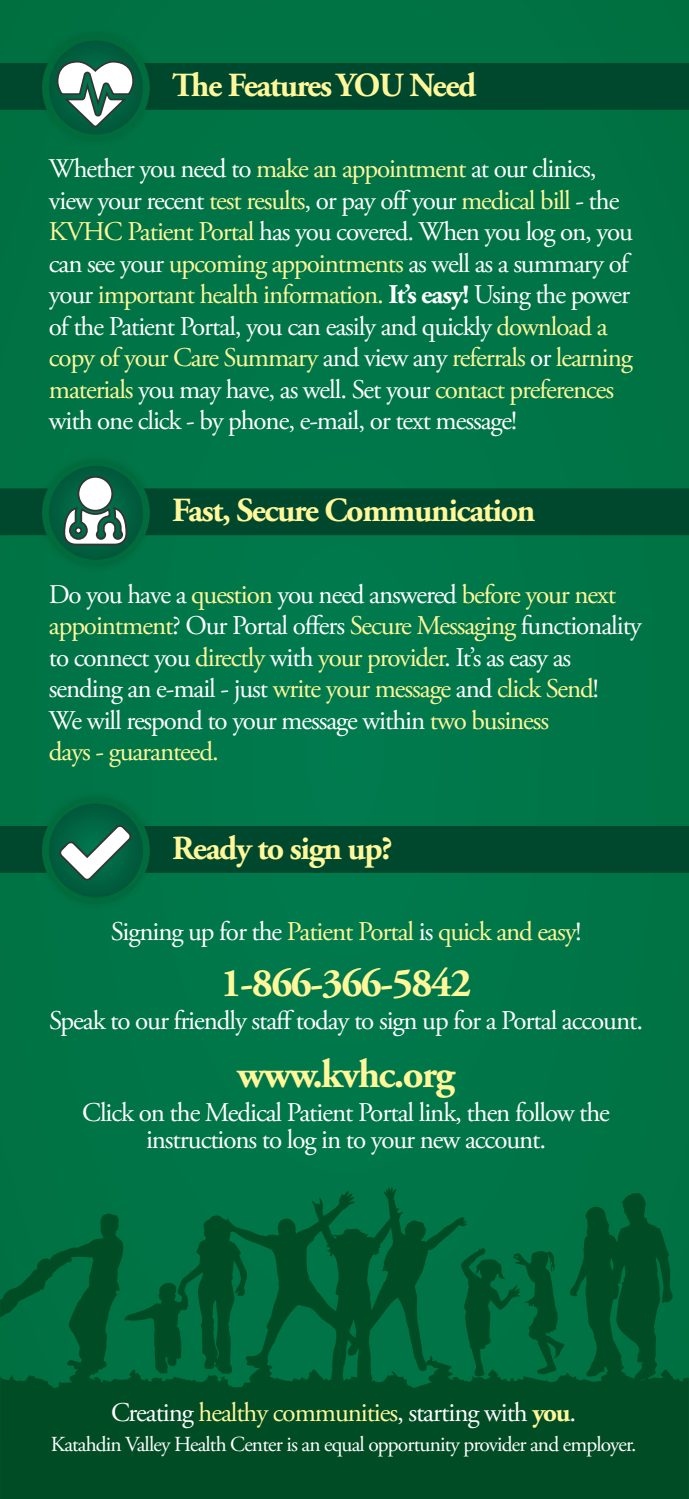
<style>
.page{position:relative;width:689px;height:1499px;background:#fff}
.page>*{position:absolute;margin:0;border:0;box-sizing:border-box;transform-origin:0 0}
.t1{font:700 40.5px "Adobe Garamond Pro";letter-spacing:-.04em;color:#fff79a}
.t2{font:700 33.75px "Adobe Garamond Pro";letter-spacing:-.04em;color:#fff79a}
.t3{font:27px/31.5px "Adobe Garamond Pro";letter-spacing:-.04em;color:#fff}
.t4{font:27px "Adobe Garamond Pro";letter-spacing:-.04em;color:#fff79a}
.t5{font:21.38px "Adobe Garamond Pro";letter-spacing:-.04em;color:#fff}
.s1{color:#fff79a}
.s2{font-weight:700}
.s3{color:#fff}
.s4{font-weight:700;color:#fff79a}
</style>
<div class="page">
<div style="left:0;top:0;width:688px;height:1498px;background:#007547"></div>
<div style="left:35px;top:27px;width:122px;height:121px;background:#007042"></div>
<div style="left:42px;top:34px;width:108px;height:107px;background:#006838;border-radius:50%"></div>
<div style="left:42px;top:459px;width:108px;height:107px;background:#006838;border-radius:50%"></div>
<div style="left:42px;top:797px;width:108px;height:107px;background:#006838;border-radius:50%"></div>
<div style="left:49px;top:40px;width:94px;height:94px;background:#015c3d;border-radius:47px"></div>
<div style="left:49px;top:466px;width:94px;height:94px;background:#015b3c;border-radius:47px"></div>
<div style="left:49px;top:803px;width:94px;height:94px;background:#015c3d;border-radius:47px"></div>
<svg style="left:0;top:1188px;width:688px;height:310px;fill:#004c25"></svg>
<svg style="left:460px;top:1248px;width:104px;height:128px"></svg>
<svg style="left:0;top:60px;width:688px;height:69px"></svg>
<svg style="left:0;top:476px;width:688px;height:70px"></svg>
<svg style="left:0;top:824px;width:688px;height:57px"></svg>
<p class="t2" style="left:172px;top:66px;width:305px">The Features YOU Need</p>
<p class="t3" style="left:49px;top:154px;width:585px">Whether you need to <span class="s1">make an appointment</span> at our clinics, view your recent <span class="s1">test results</span>, or pay off your <span class="s1">medical bill</span> - the <span class="s1">KVHC Patient Portal</span> has you covered. When you log on, you can see your <span class="s1">upcoming appointments</span> as well as a summary of your <span class="s1">important health information.</span> <span class="s2">It’s easy!</span> Using the power of the Patient Portal, you can easily and quickly <span class="s1">download a copy of your Care Summary</span> and view any <span class="s1">referrals</span> or <span class="s1">learning materials</span> you may have, as well. Set your <span class="s1">contact preferences </span>with one click - by phone, e-mail, or text message!</p>
<p class="t2" style="left:172px;top:491px;width:365px">Fast, Secure Communication</p>
<p class="t3" style="left:49px;top:579px;width:594px">Do you have a <span class="s1">question</span> you need answered <span class="s1">before your next appointment</span>? Our Portal offers <span class="s1">Secure Messaging</span> functionality to connect you <span class="s1">directly</span> with <span class="s1">your provider</span>. It’s as easy as sending an e-mail - just <span class="s1">write your message</span> and <span class="s1">click Send</span>!</p>
<p class="t3" style="left:49px;top:705px;width:502px">We will respond to your message within <span class="s1">two business</span></p>
<p class="t4" style="left:49px;top:735px;width:171px">days - guaranteed.</p>
<p class="t2" style="left:172px;top:828px;width:222px">Ready to sign up?</p>
<p class="t4" style="left:111px;top:915px;width:472px"><span class="s3">Signing up for the</span> Patient Portal <span class="s3">is</span> quick and easy<span class="s3">!</span></p>
<p class="t1" style="left:221px;top:960px;width:252px">1-866-366-5842</p>
<p class="t3" style="left:49px;top:1005px;width:595px">Speak to our friendly staff today to sign up for a Portal account.</p>
<p class="t1" style="left:237px;top:1051px;width:219px">www.kvhc.org</p>
<p class="t3" style="left:82px;top:1100px;width:529px;line-height:27px;text-align:center">Click on the Medical Patient Portal link, then follow the instructions to log in to your new account.</p>
<p class="t3" style="left:111px;top:1397px;width:466px">Creating <span class="s1">healthy communities</span>, starting with <span class="s4">you</span>.</p>
<p class="t5" style="left:51px;top:1431px;width:587px">Katahdin Valley Health Center is an equal opportunity provider and employer.</p>
</div>
